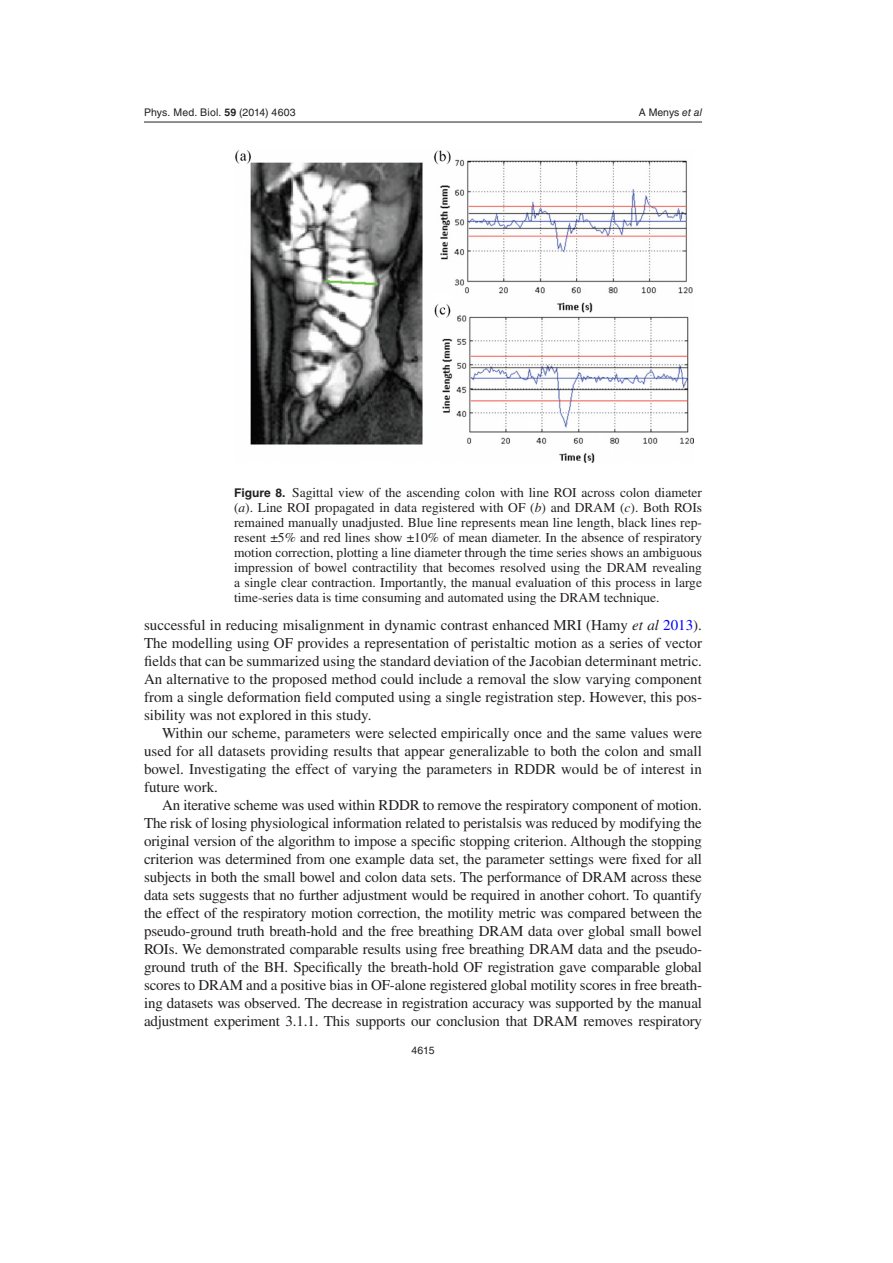
<style>
.page{position:relative;width:893px;height:1263px;background:#fff}
.page>*{position:absolute;margin:0;border:0;box-sizing:border-box;transform-origin:0 0}
.t1{font:15px/18px "Times LT Std";color:#231f20;text-align:justify}
.t2{font:13.5px/15px "Times LT Std";color:#231f20;text-align:justify}
.t3{font:10.5px "Helvetica LT Std";letter-spacing:.015em;color:#231f20}
.s1{font-family:"Helvetica";font-weight:700}
.s2{font-family:"Helvetica"}
.s3{font-style:italic}
.s4{font-family:"Helvetica LT Std";font-weight:700;font-size:12px}
.s5{color:#00f}
</style>
<div class="page">
<hr style="left:144px;top:122px;width:558px;height:1px;background:#231f20">
<img style="left:235px;top:150px;width:458px;height:312px">
<p class="t3" style="left:144px;top:106px;width:153px">Phys. Med. Biol. <span class="s1">59</span> (<span class="s2">2014</span>) 4603</p>
<p class="t3" style="left:639px;top:106px;width:65px">A Menys <span class="s3">et al</span></p>
<p class="t2" style="left:234px;top:485px;width:470px"><span class="s4">Figure 8.</span> Sagittal view of the ascending colon with line ROI across colon diameter (<span class="s3">a</span>). Line ROI propagated in data registered with OF (<span class="s3">b</span>) and DRAM (<span class="s3">c</span>). Both ROIs remained manually unadjusted. Blue line represents mean line length, black lines rep&shy;resent ±5% and red lines show ±10% of mean diameter. In the absence of respiratory motion correction, plotting a line diameter through the time series shows an ambiguous impression of bowel contractility that becomes resolved using the DRAM revealing a single clear contraction. Importantly, the manual evaluation of this process in large time-series data is time consuming and automated using the DRAM technique.</p>
<p class="t1" style="left:144px;top:616px;width:560px">successful in reducing misalignment in dynamic contrast enhanced MRI (Hamy <span class="s3">et al</span> <span class="s5">2013</span>).<br>The modelling using OF provides a representation of peristaltic motion as a series of vector fields that can be summarized using the standard deviation of the Jacobian determinant metric.<br>An alternative to the proposed method could include a removal the slow varying component from a single deformation field computed using a single registration step. However, this pos&shy;sibility was not explored in this study.</p>
<p class="t1" style="left:144px;top:724px;width:560px;text-indent:18px">Within our scheme, parameters were selected empirically once and the same values were used for all datasets providing results that appear generalizable to both the colon and small bowel. Investigating the effect of varying the parameters in RDDR would be of interest in future work.</p>
<p class="t1" style="left:144px;top:796px;width:560px;text-indent:18px">An iterative scheme was used within RDDR to remove the respiratory component of motion.<br>The risk of losing physiological information related to peristalsis was reduced by modifying the original version of the algorithm to impose a specific stopping criterion. Although the stopping criterion was determined from one example data set, the parameter settings were fixed for all subjects in both the small bowel and colon data sets. The performance of DRAM across these data sets suggests that no further adjustment would be required in another cohort. To quantify the effect of the respiratory motion correction, the motility metric was compared between the pseudo-ground truth breath-hold and the free breathing DRAM data over global small bowel ROIs. We demonstrated comparable results using free breathing DRAM data and the pseudo&shy;ground truth of the BH. Specifically the breath-hold OF registration gave comparable global scores to DRAM and a positive bias in OF-alone registered global motility scores in free breath&shy;ing datasets was observed. The decrease in registration accuracy was supported by the manual adjustment experiment 3.1.1. This supports our conclusion that DRAM removes respiratory</p>
<p class="t3" style="left:411px;top:1044px;width:25px">4615</p>
</div>
